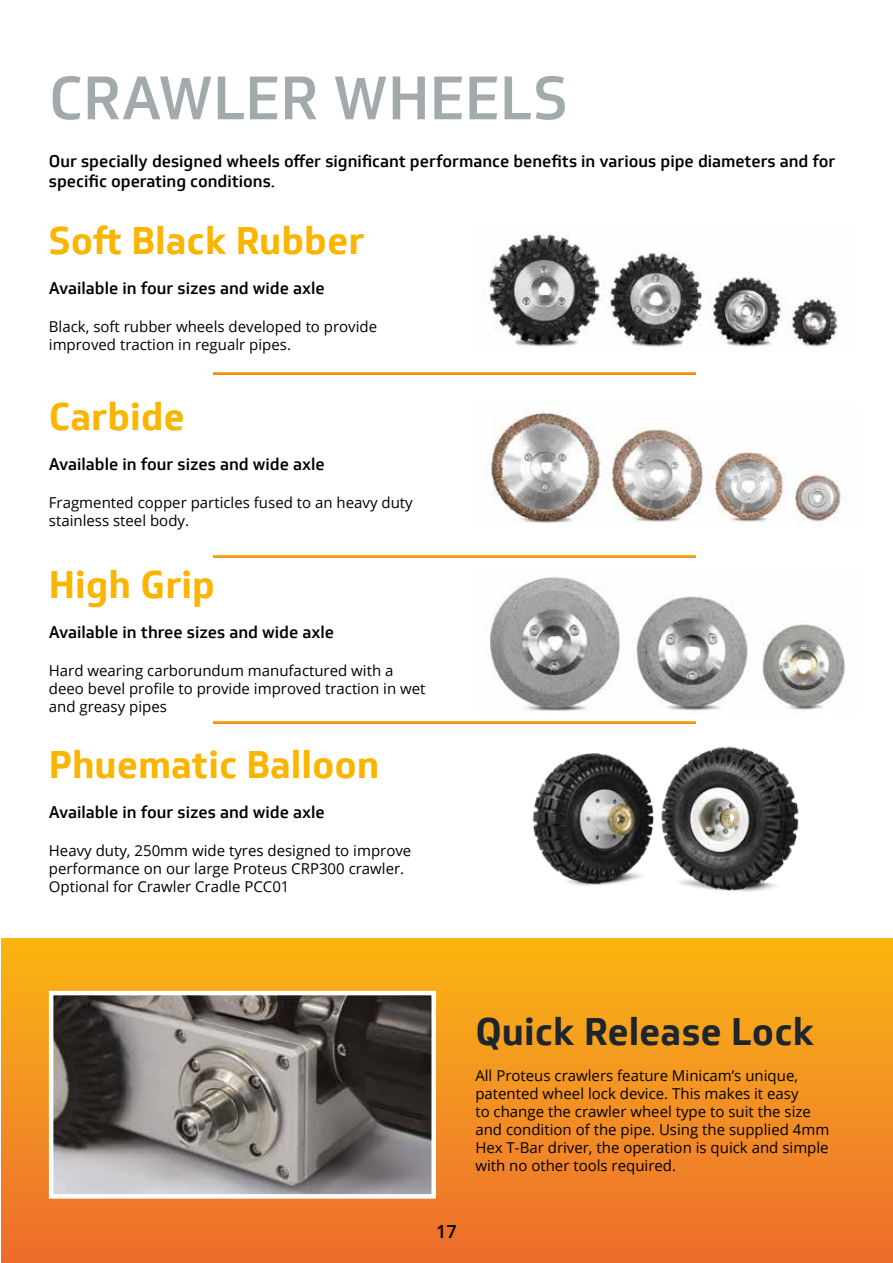
<style>
.page{position:relative;width:893px;height:1263px;background:#fff}
.page>*{position:absolute;margin:0;border:0;box-sizing:border-box;transform-origin:0 0}
.t1{font:500 60px "Soleto";color:#a2aaad}
.t2{font:700 37.5px "Soleto";color:#fab500}
.t3{font:700 37.5px "Soleto";color:#1d252d}
.t4{font:600 18px "Open Sans";color:#000}
.t5{font:500 16.5px/19.8px "Soleto";color:#000}
.t6{font:15px/18px "Open Sans";color:#000}
</style>
<div class="page">
<div style="left:1px;top:939px;width:892px;height:324px;background:linear-gradient(to bottom,#fab613,#ec6c2f)"></div>
<img style="left:54px;top:996px;width:377px;height:197px">
<div style="left:49px;top:991px;width:387px;height:207px;border:4px solid #fff"></div>
<hr style="left:213px;top:372px;width:482px;height:2px;background:#f59e1d">
<hr style="left:213px;top:556px;width:482px;height:2px;background:#f49820">
<hr style="left:213px;top:721px;width:482px;height:2px;background:#f7a41a">
<img style="left:484px;top:234px;width:355px;height:114px">
<img style="left:488px;top:577px;width:357px;height:134px">
<img style="left:491px;top:402px;width:350px;height:121px">
<img style="left:532px;top:746px;width:267px;height:146px">
<h1 class="t1" style="left:49px;top:61px;width:520px">CRAWLER WHEELS</h1>
<p class="t5" style="left:49px;top:151px;width:788px">Our specially designed wheels offer significant performance benefits in various pipe diameters and for specific operating conditions.</p>
<h2 class="t2" style="left:49px;top:217px;width:317px">Soft Black Rubber</h2>
<p class="t5" style="left:49px;top:278px;width:277px">Available in four sizes and wide axle</p>
<p class="t6" style="left:49px;top:317px;width:330px">Black, soft rubber wheels developed to provide improved traction in regualr pipes.</p>
<h2 class="t2" style="left:49px;top:393px;width:138px">Carbide</h2>
<p class="t5" style="left:49px;top:454px;width:277px">Available in four sizes and wide axle</p>
<p class="t6" style="left:49px;top:493px;width:365px">Fragmented copper particles fused to an heavy duty stainless steel body.</p>
<h2 class="t2" style="left:49px;top:561px;width:167px">High Grip</h2>
<p class="t5" style="left:49px;top:622px;width:287px">Available in three sizes and wide axle</p>
<p class="t6" style="left:49px;top:661px;width:378px">Hard wearing carborundum manufactured with a deeo bevel profile to provide improved traction in wet and greasy pipes</p>
<h2 class="t2" style="left:49px;top:741px;width:332px">Phuematic Balloon</h2>
<p class="t5" style="left:49px;top:802px;width:277px">Available in four sizes and wide axle</p>
<p class="t6" style="left:49px;top:841px;width:364px">Heavy duty, 250mm wide tyres designed to improve performance on our large Proteus CRP300 crawler.<br>Optional for Crawler Cradle PCC01</p>
<h2 class="t3" style="left:475px;top:1008px;width:340px">Quick Release Lock</h2>
<p class="t6" style="left:475px;top:1066px;width:356px">All Proteus crawlers feature Minicam’s unique, patented wheel lock device. This makes it easy<br>to change the crawler wheel type to suit the size and condition of the pipe. Using the supplied 4mm Hex T-Bar driver, the operation is quick and simple with no other tools required.</p>
<p class="t4" style="left:436px;top:1219px;width:22px">17</p>
</div>
